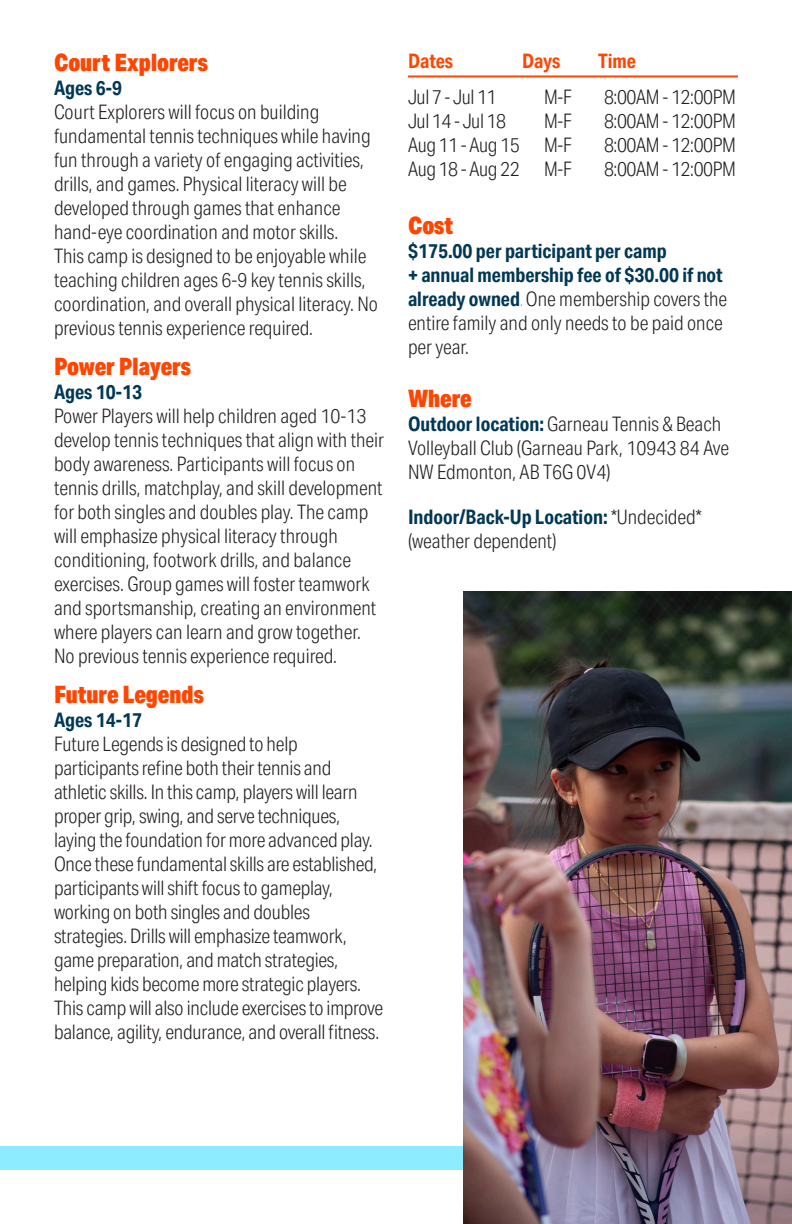
<style>
.page{position:relative;width:792px;height:1224px;background:#fff}
.page>*{position:absolute;margin:0;border:0;box-sizing:border-box;transform-origin:0 0}
.t1{font:900 24px "Aktiv Grotesk Cd";color:#ff4500}
.t2{font:300 20px/24px "Aktiv Grotesk Cd";color:#231f20}
.t3{font:300 20px "Aktiv Grotesk Cd";letter-spacing:-.02em;color:#231f20}
.t4{font:700 20px "Aktiv Grotesk Cd";color:#003856}
.t5{font:700 20px "Aktiv Grotesk Cd";color:#ff4500}
.s1{font-weight:700;color:#003856}
.s2{font-family:"Aktiv Grotesk Cd Hair";font-weight:400;font-size:18px}
</style>
<div class="page">
<hr style="left:408px;top:75px;width:330px;height:2px;background:#ff4500">
<div style="left:0;top:1146px;width:792px;height:24px;background:#8decff"></div>
<img style="left:464px;top:592px;width:328px;height:632px">
<p class="t1" style="left:54px;top:49px;width:155px">Court Explorers</p>
<p class="t4" style="left:54px;top:77px;width:70px">Ages 6-9</p>
<p class="t2" style="left:54px;top:100px;width:326px">Court Explorers will focus on building fundamental tennis techniques while having fun through a variety of engaging activities, drills, and games. Physical literacy will be developed through games that enhance hand-eye coordination and motor skills.<br>This camp is designed to be enjoyable while teaching children ages 6-9 key tennis skills, coordination, and overall physical literacy. No previous tennis experience required.</p>
<p class="t1" style="left:54px;top:353px;width:139px">Power Players</p>
<p class="t4" style="left:54px;top:381px;width:90px">Ages 10-13</p>
<p class="t2" style="left:54px;top:404px;width:332px">Power Players will help children aged 10-13 develop tennis techniques that align with their body awareness. Participants will focus on tennis drills, matchplay, and skill development for both singles and doubles play. The camp will emphasize physical literacy through conditioning, footwork drills, and balance exercises. Group games will foster teamwork and sportsmanship, creating an environment where players can learn and grow together.<br>No previous tennis experience required.</p>
<p class="t1" style="left:54px;top:681px;width:151px">Future Legends</p>
<p class="t4" style="left:54px;top:709px;width:90px">Ages 14-17</p>
<p class="t2" style="left:54px;top:732px;width:331px">Future Legends is designed to help participants refine both their tennis and athletic skills. In this camp, players will learn proper grip, swing, and serve techniques, laying the foundation for more advanced play.<br>Once these fundamental skills are established, participants will shift focus to gameplay, working on both singles and doubles strategies. Drills will emphasize teamwork, game preparation, and match strategies, helping kids become more strategic players.<br>This camp will also include exercises to improve balance, agility, endurance, and overall fitness.</p>
<p class="t5" style="left:408px;top:50px;width:46px">Dates</p>
<p class="t5" style="left:522px;top:50px;width:40px">Days</p>
<p class="t5" style="left:598px;top:50px;width:40px">Time</p>
<p class="t2" style="left:408px;top:85px;width:90px">Jul 7 - Jul 11</p>
<p class="t2" style="left:544px;top:85px;width:29px">M-F</p>
<p class="t3" style="left:604px;top:86px;width:133px">8:00AM - 12:00PM</p>
<p class="t3" style="left:408px;top:110px;width:100px">Jul 14 - Jul 18</p>
<p class="t2" style="left:544px;top:109px;width:29px">M-F</p>
<p class="t3" style="left:604px;top:110px;width:133px">8:00AM - 12:00PM</p>
<p class="t3" style="left:408px;top:134px;width:165px">Aug 11 - Aug 15 M-F</p>
<p class="t3" style="left:604px;top:134px;width:133px">8:00AM - 12:00PM</p>
<p class="t3" style="left:408px;top:158px;width:165px">Aug 18 - Aug 22 M-F</p>
<p class="t3" style="left:604px;top:158px;width:133px">8:00AM - 12:00PM</p>
<p class="t1" style="left:408px;top:212px;width:47px">Cost</p>
<p class="t4" style="left:408px;top:239px;width:260px">$175.00 per participant per camp</p>
<p class="t2" style="left:408px;top:263px;width:321px"><span class="s1">+ annual membership fee of $30.00 if not already owned</span><span class="s2">.</span> One membership covers the entire family and only needs to be paid once per year.</p>
<p class="t1" style="left:408px;top:384px;width:65px">Where</p>
<p class="t2" style="left:408px;top:412px;width:323px"><span class="s1">Outdoor location:</span> Garneau Tennis &amp; Beach<br>Volleyball Club (Garneau Park, 10943 84 Ave<br>NW Edmonton, AB T6G 0V4)</p>
<p class="t2" style="left:408px;top:505px;width:295px"><span class="s1">Indoor/Back-Up Location:</span> *Undecided* (weather dependent)</p>
</div>
